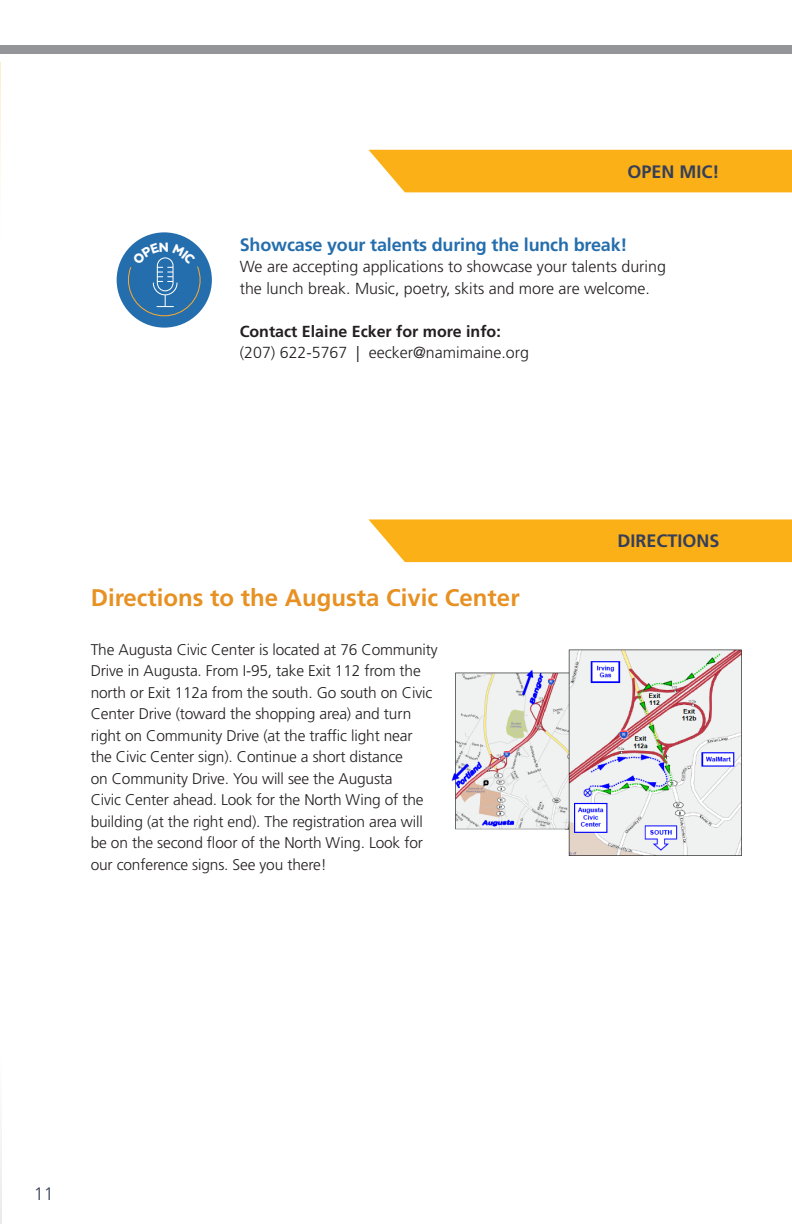
<style>
.page{position:relative;width:792px;height:1224px;background:#fff}
.page>*{position:absolute;margin:0;border:0;box-sizing:border-box;transform-origin:0 0}
.t1{font:700 24px "Frutiger LT Std";color:#e79123}
.t2{font:700 18px "Frutiger LT Std";letter-spacing:-.01em;color:#256ead}
.t3{font:700 18px "Frutiger LT Std";color:#363f59}
.t4{font:300 18px "Frutiger LT Std";color:#363f59}
.t5{font:300 16px/21.6px "Frutiger LT Std";color:#231f20}
.t6{font:700 16px "Frutiger LT Std";color:#231f20}
.t7{font:300 15.6px/21.4px "Frutiger LT Std";letter-spacing:-.01em;color:#231f20}
</style>
<div class="page">
<svg style="left:0;top:62px;width:1px;height:130px"></svg>
<hr style="left:0;top:1048px;width:1px;height:176px;background:#f5f5f5">
<div style="left:0;top:46px;width:792px;height:8px;background:#939598"></div>
<img style="left:451px;top:649px;width:291px;height:207px">
<svg style="left:368px;top:519px;width:424px;height:43px;background:#fbb424"></svg>
<div style="left:368px;top:150px;width:424px;height:42px;background:#fbb017"></div>
<div style="left:117px;top:232px;width:95px;height:96px;background:#256ead;border-radius:50%"></div>
<svg style="left:127px;top:242px;width:74px;height:75px"></svg>
<p class="t3" style="left:627px;top:161px;width:94px">OPEN MIC!</p>
<p class="t2" style="left:240px;top:234px;width:389px">Showcase your talents during the lunch break!</p>
<p class="t5" style="left:240px;top:256px;width:428px">We are accepting applications to showcase your talents during the lunch break. Music, poetry, skits and more are welcome.</p>
<p class="t6" style="left:240px;top:322px;width:263px">Contact Elaine Ecker for more info:</p>
<p class="t5" style="left:240px;top:342px;width:291px">(207) 622-5767 | eecker@namimaine.org</p>
<h1 class="t1" style="left:91px;top:584px;width:430px">Directions to the Augusta Civic Center</h1>
<p class="t7" style="left:91px;top:639px;width:349px">The Augusta Civic Center is located at 76 Community Drive in Augusta. From I-95, take Exit 112 from the north or Exit 112a from the south. Go south on Civic Center Drive (toward the shopping area) and turn right on Community Drive (at the traffic light near<br>the Civic Center sign). Continue a short distance<br>on Community Drive. You will see the Augusta<br>Civic Center ahead. Look for the North Wing of the building (at the right end). The registration area will be on the second floor of the North Wing. Look for our conference signs. See you there!</p>
<p class="t3" style="left:617px;top:531px;width:104px">DIRECTIONS</p>
<p class="t4" style="left:34px;top:1183px;width:22px">11</p>
</div>
